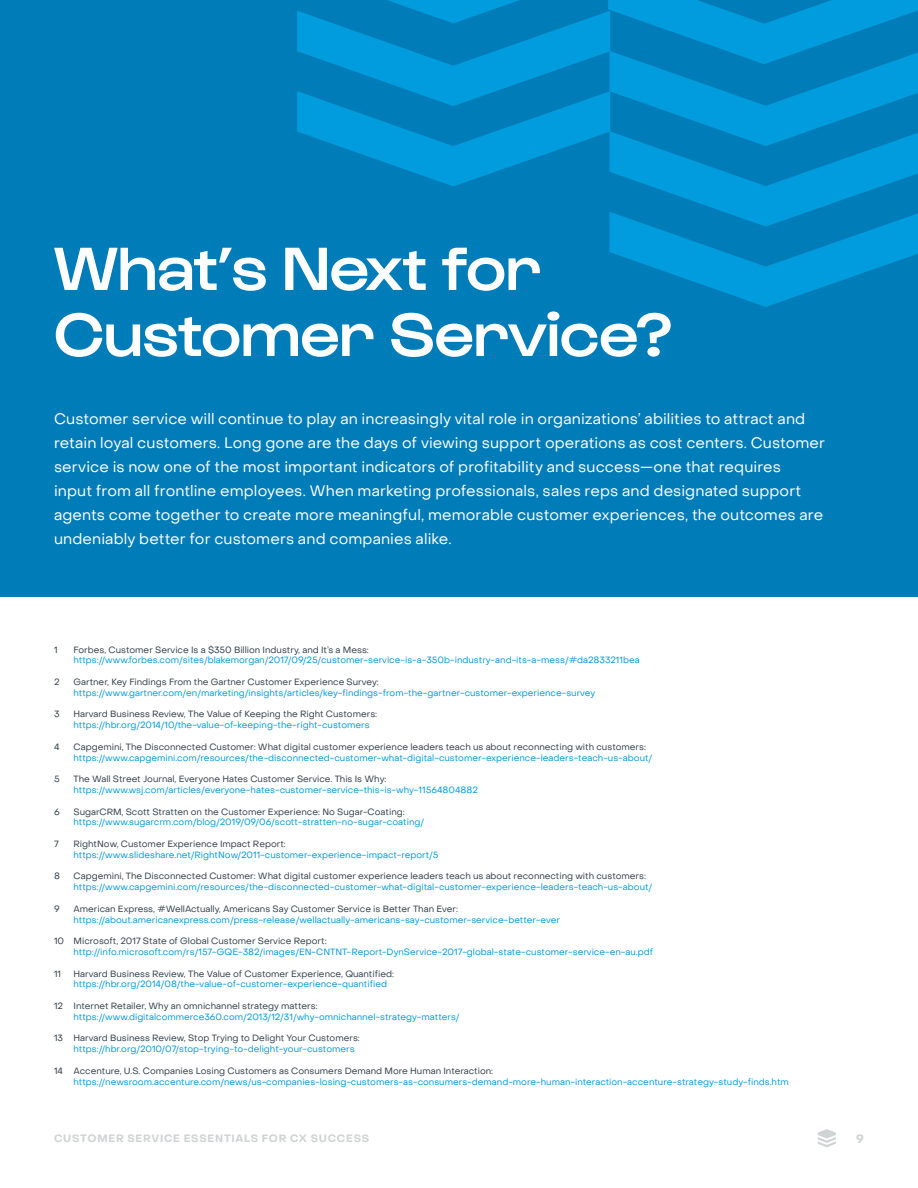
<style>
.page{position:relative;width:918px;height:1188px;background:#fff}
.page>*{position:absolute;margin:0;border:0;box-sizing:border-box;transform-origin:0 0}
.Chapter_-_Title{font:500 63px/66px "Gustavo";color:#fff}
.Body_-_Body{font:15px/24px "Object Sans";letter-spacing:.005em;color:#fff}
.t1{font:700 12px "Object Sans";color:#d0d3d4}
.t2{font:700 10.5px "Object Sans";letter-spacing:.07em;color:#d0d3d4}
.t3{font:9px "Object Sans Variable";color:#009bde}
.t4{font:9px "Object Sans Variable";color:#313e48}
</style>
<div class="page">
<div style="left:0;top:0;width:918px;height:596px;background:#007db9"></div>
<svg style="left:297px;top:0;width:621px;height:307px"></svg>
<svg style="left:818px;top:1129px;width:18px;height:18px"></svg>
<p class="Chapter_-_Title" style="left:54px;top:238px;width:620px">What’s Next for<br>Customer Service?</p>
<p class="Body_-_Body" style="left:54px;top:407px;width:773px">Customer service will continue to play an increasingly vital role in organizations’ abilities to attract and retain loyal customers. Long gone are the days of viewing support operations as cost centers. Customer service is now one of the most important indicators of profitability and success—one that requires<br>input from all frontline employees. When marketing professionals, sales reps and designated support agents come together to create more meaningful, memorable customer experiences, the outcomes are undeniably better for customers and companies alike.</p>
<p class="t4" style="left:54px;top:644px;width:5px">1</p>
<p class="t4" style="left:74px;top:644px;width:297px">Forbes, Customer Service Is a $350 Billion Industry, and It’s a Mess:</p>
<p class="t3" style="left:74px;top:655px;width:568px">https://www.forbes.com/sites/blakemorgan/2017/09/25/customer-service-is-a-350b-industry-and-its-a-mess/#da2833211bea</p>
<p class="t4" style="left:54px;top:677px;width:7px">2</p>
<p class="t4" style="left:74px;top:677px;width:307px">Gartner, Key Findings From the Gartner Customer Experience Survey:</p>
<p class="t3" style="left:74px;top:687px;width:523px">https://www.gartner.com/en/marketing/insights/articles/key-findings-from-the-gartner-customer-experience-survey</p>
<p class="t4" style="left:54px;top:709px;width:7px">3</p>
<p class="t4" style="left:74px;top:709px;width:305px">Harvard Business Review, The Value of Keeping the Right Customers:</p>
<p class="t3" style="left:74px;top:720px;width:298px">https://hbr.org/2014/10/the-value-of-keeping-the-right-customers</p>
<p class="t4" style="left:54px;top:741px;width:7px">4</p>
<p class="t4" style="left:74px;top:741px;width:574px">Capgemini, The Disconnected Customer: What digital customer experience leaders teach us about reconnecting with customers:</p>
<p class="t3" style="left:74px;top:752px;width:580px">https://www.capgemini.com/resources/the-disconnected-customer-what-digital-customer-experience-leaders-teach-us-about/</p>
<p class="t4" style="left:54px;top:774px;width:7px">5</p>
<p class="t4" style="left:74px;top:774px;width:314px">The Wall Street Journal, Everyone Hates Customer Service. This Is Why:</p>
<p class="t3" style="left:74px;top:785px;width:406px">https://www.wsj.com/articles/everyone-hates-customer-service-this-is-why-11564804882</p>
<p class="t4" style="left:54px;top:806px;width:7px">6</p>
<p class="t4" style="left:74px;top:806px;width:333px">SugarCRM, Scott Stratten on the Customer Experience: No Sugar-Coating:</p>
<p class="t3" style="left:74px;top:817px;width:352px">https://www.sugarcrm.com/blog/2019/09/06/scott-stratten-no-sugar-coating/</p>
<p class="t4" style="left:54px;top:839px;width:6px">7</p>
<p class="t4" style="left:74px;top:839px;width:214px">RightNow, Customer Experience Impact Report:</p>
<p class="t3" style="left:74px;top:849px;width:367px">https://www.slideshare.net/RightNow/2011-customer-experience-impact-report/5</p>
<p class="t4" style="left:54px;top:871px;width:7px">8</p>
<p class="t4" style="left:74px;top:871px;width:574px">Capgemini, The Disconnected Customer: What digital customer experience leaders teach us about reconnecting with customers:</p>
<p class="t3" style="left:74px;top:882px;width:580px">https://www.capgemini.com/resources/the-disconnected-customer-what-digital-customer-experience-leaders-teach-us-about/</p>
<p class="t4" style="left:54px;top:903px;width:7px">9</p>
<p class="t4" style="left:74px;top:903px;width:386px">American Express, #WellActually, Americans Say Customer Service is Better Than Ever:</p>
<p class="t3" style="left:74px;top:914px;width:488px">https://about.americanexpress.com/press-release/wellactually-americans-say-customer-service-better-ever</p>
<p class="t4" style="left:54px;top:936px;width:274px">10 Microsoft, 2017 State of Global Customer Service Report:</p>
<p class="t3" style="left:74px;top:947px;width:581px">http://info.microsoft.com/rs/157-GQE-382/images/EN-CNTNT-Report-DynService-2017-global-state-customer-service-en-au.pdf</p>
<p class="t4" style="left:54px;top:968px;width:9px">11</p>
<p class="t4" style="left:74px;top:968px;width:322px">Harvard Business Review, The Value of Customer Experience, Quantified:</p>
<p class="t3" style="left:74px;top:979px;width:315px">https://hbr.org/2014/08/the-value-of-customer-experience-quantified</p>
<p class="t4" style="left:54px;top:1001px;width:265px">12 Internet Retailer, Why an omnichannel strategy matters:</p>
<p class="t3" style="left:74px;top:1011px;width:388px">https://www.digitalcommerce360.com/2013/12/31/why-omnichannel-strategy-matters/</p>
<p class="t4" style="left:54px;top:1033px;width:307px">13 Harvard Business Review, Stop Trying to Delight Your Customers:</p>
<p class="t3" style="left:74px;top:1044px;width:283px">https://hbr.org/2010/07/stop-trying-to-delight-your-customers</p>
<p class="t4" style="left:54px;top:1065px;width:441px">14 Accenture, U.S. Companies Losing Customers as Consumers Demand More Human Interaction:</p>
<p class="t3" style="left:74px;top:1076px;width:717px">https://newsroom.accenture.com/news/us-companies-losing-customers-as-consumers-demand-more-human-interaction-accenture-strategy-study-finds.htm</p>
<p class="t2" style="left:54px;top:1132px;width:317px">CUSTOMER SERVICE ESSENTIALS FOR CX SUCCESS</p>
<h3 class="t1" style="left:856px;top:1131px;width:9px">9</h3>
</div>
